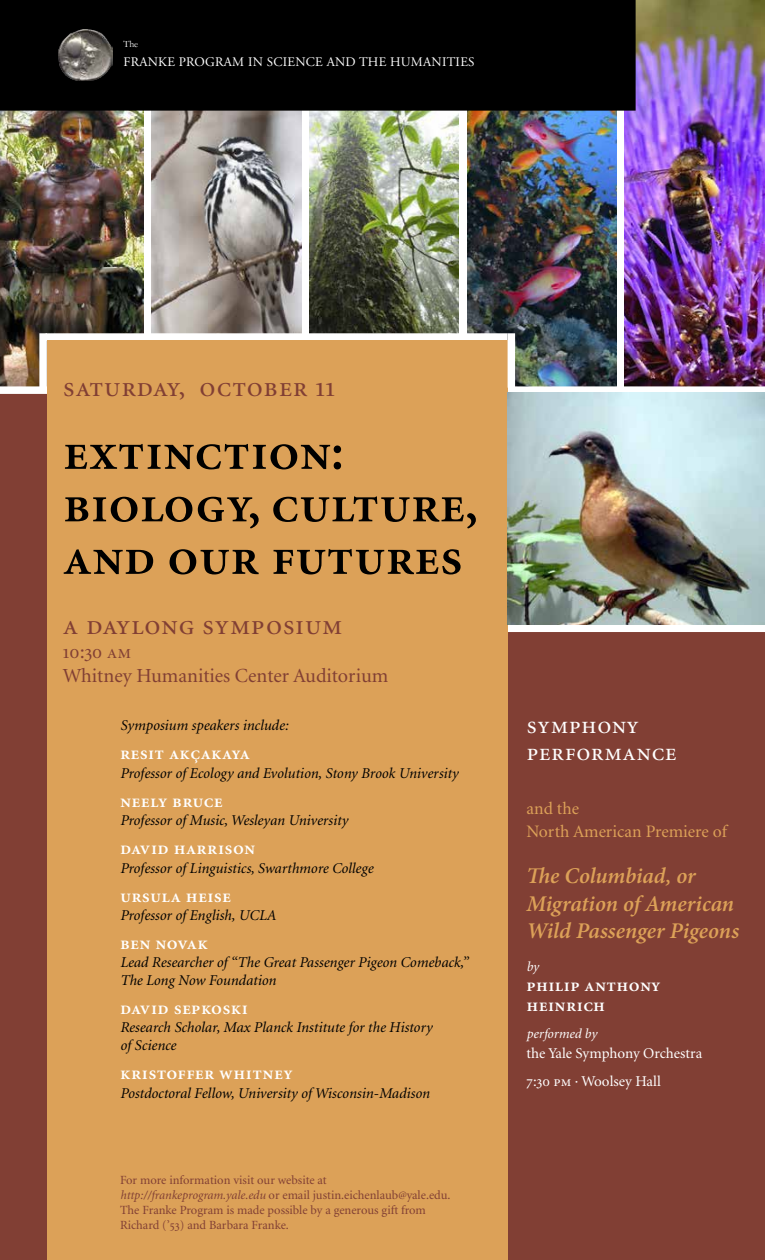
<style>
.page{position:relative;width:765px;height:1260px;background:#fff}
.page>*{position:absolute;margin:0;border:0;box-sizing:border-box;transform-origin:0 0}
.t1{font:53.75px/52.5px "Minion Semibold SC";color:#000}
.t2{font:28.75px "Minion Regular SC";letter-spacing:.02em;color:#813f34}
.t3{font:25px/27.5px "Minion Regular SC";letter-spacing:.02em;color:#fff}
.t4{font:italic 600 22.5px/27.5px "Minion Pro";letter-spacing:-.005em;color:#dca158}
.t5{font:20px/24px "Minosjg";color:#813f34}
.t6{font:18.75px/20px "Minion Semibold SC";letter-spacing:.02em;color:#fff}
.t7{font:17.5px/22.5px "Minosjg";color:#dca158}
.t8{font:15px/18.8px "Minitjg";color:#000}
.t9{font:15px/27.5px "Minosjg";color:#fff}
.t10{font:13.75px "Minitjg";color:#fff}
.t11{font:13.12px "Adobe Garamond Pro";letter-spacing:.02em;color:#fff}
.t12{font:12.5px/15px "Minosjg";color:#813f34}
.t13{font:9.62px "Garamond";color:#fff}
.s1{font-family:"Minion Display Regular SC"}
.s2{font-family:"Minitjg"}
.s3{font-size:11.25px}
.s4{font-family:"Minion Regular SC"}
</style>
<div class="page">
<div style="left:0;top:390px;width:765px;height:870px;background:#813f34"></div>
<img style="left:0;top:111px;width:144px;height:275px">
<img style="left:152px;top:111px;width:149px;height:222px">
<img style="left:309px;top:111px;width:150px;height:222px">
<img style="left:467px;top:111px;width:149px;height:275px">
<img style="left:625px;top:0;width:140px;height:386px">
<div style="left:0;top:0;width:636px;height:111px;background:#000"></div>
<img style="left:59px;top:30px;width:54px;height:51px">
<div style="left:0;top:386px;width:765px;height:8px;background:#fff"></div>
<div style="left:486px;top:625px;width:279px;height:7px;background:#fff"></div>
<div style="left:46px;top:333px;width:462px;height:8px;background:#fff"></div>
<div style="left:47px;top:341px;width:461px;height:919px;background:#dca158"></div>
<img style="left:508px;top:393px;width:257px;height:232px">
<div style="left:508px;top:333px;width:7px;height:55px;background:#fff"></div>
<div style="left:39px;top:333px;width:8px;height:55px;background:#fff"></div>
<p class="t13" style="left:123px;top:38px;width:16px">The</p>
<p class="t11" style="left:123px;top:54px;width:353px">FRANKE PROGRAM IN SCIENCE AND THE HUMANITIES</p>
<h2 class="t2" style="left:63px;top:372px;width:274px">saturday, october 11</h2>
<h1 class="t1" style="left:63px;top:427px;width:417px">extinction: biology, culture, and our futures</h1>
<h2 class="t2" style="left:63px;top:610px;width:281px">a daylong symposium</h2>
<h3 class="t5" style="left:63px;top:640px;width:327px">10:30 <span class="s1">am<br></span>Whitney Humanities Center Auditorium</h3>
<p class="t8" style="left:120px;top:717px;width:170px">Symposium speakers include:</p>
<p class="t6" style="left:120px;top:744px;width:132px">resit akçakaya</p>
<p class="t8" style="left:120px;top:764px;width:340px">Professor of Ecology and Evolution, Stony Brook University</p>
<p class="t6" style="left:120px;top:791px;width:104px">neely bruce</p>
<p class="t8" style="left:120px;top:812px;width:229px">Professor of Music, Wesleyan University</p>
<p class="t6" style="left:120px;top:839px;width:137px">david harrison</p>
<p class="t8" style="left:120px;top:859px;width:255px">Professor of Linguistics, Swarthmore College</p>
<p class="t6" style="left:120px;top:886px;width:113px">ursula heise</p>
<p class="t8" style="left:120px;top:907px;width:157px">Professor of English, UCLA</p>
<p class="t6" style="left:120px;top:934px;width:90px">ben novak</p>
<p class="t8" style="left:120px;top:953px;width:350px">Lead Researcher of “The Great Passenger Pigeon Comeback,”<br>The Long Now Foundation</p>
<p class="t6" style="left:120px;top:999px;width:130px">david sepkoski</p>
<p class="t8" style="left:120px;top:1018px;width:314px">Research Scholar, Max Planck Institute for the History of Science</p>
<p class="t6" style="left:120px;top:1064px;width:174px">kristoffer whitney</p>
<p class="t8" style="left:120px;top:1084px;width:311px">Postdoctoral Fellow, University of Wisconsin-Madison</p>
<p class="t12" style="left:120px;top:1173px;width:332px">For more information visit our website at <span class="s2">http://frankeprogram.yale.edu</span> or email justin.eichenlaub<span class="s3">@</span>yale.edu.<br>The Franke Program is made possible by a generous gift from Richard (’53) and Barbara Franke.</p>
<h3 class="t3" style="left:527px;top:712px;width:152px">symphony performance</h3>
<p class="t7" style="left:527px;top:798px;width:202px">and the<br>North American Premiere of</p>
<h3 class="t4" style="left:527px;top:862px;width:214px">The Columbiad, or<br>Migration of American<br>Wild Passenger Pigeons</h3>
<p class="t10" style="left:527px;top:960px;width:14px">by</p>
<p class="t6" style="left:527px;top:975px;width:135px">philip anthony heinrich</p>
<p class="t10" style="left:527px;top:1027px;width:72px">performed by</p>
<p class="t9" style="left:526px;top:1040px;width:177px">the Yale Symphony Orchestra<br>7:30 <span class="s4">pm</span> · Woolsey Hall</p>
</div>
